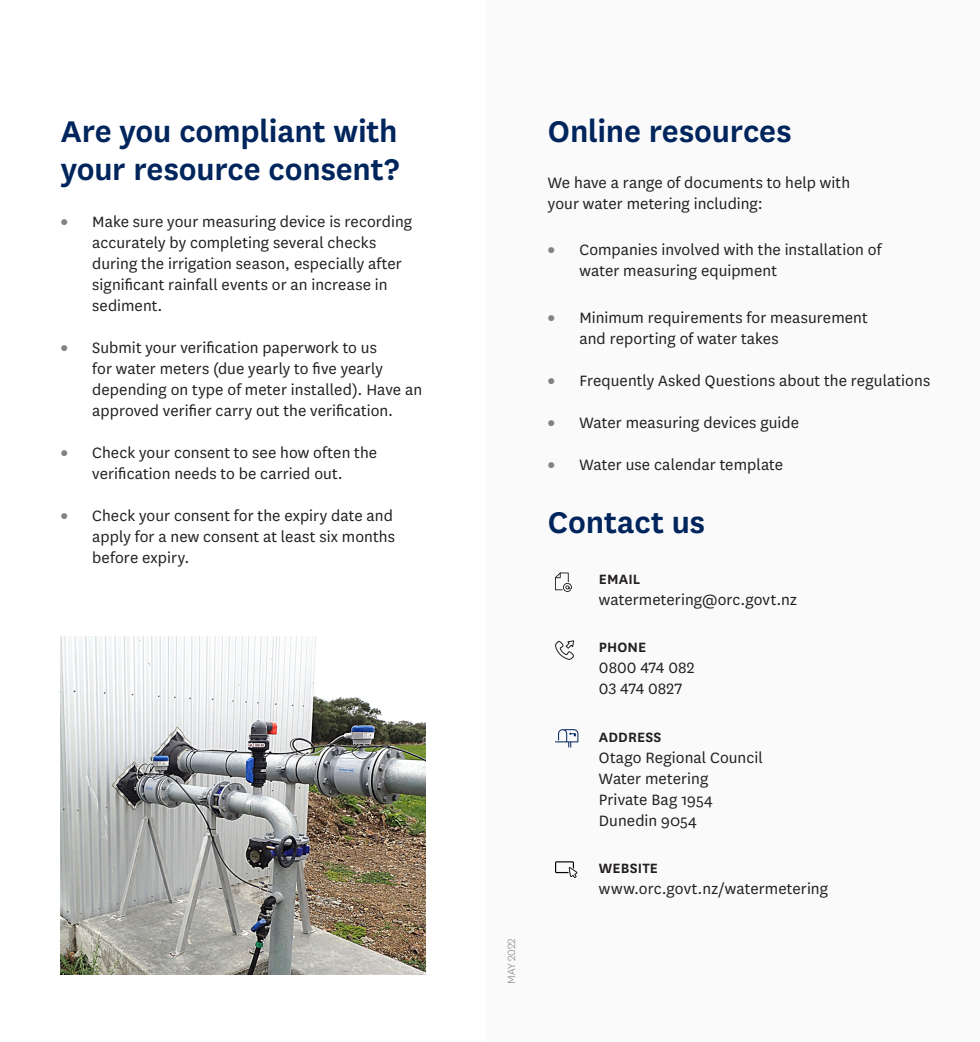
<style>
.page{position:relative;width:980px;height:1042px;background:#fff}
.page>*{position:absolute;margin:0;border:0;box-sizing:border-box;transform-origin:0 0}
.t1{font:600 35px/38.5px "National";letter-spacing:-.005em;color:#00255d}
.Body{font:17.5px/21px "National";letter-spacing:.005em;color:#231f20}
.Body-2{font:600 15.75px "National";letter-spacing:.01em;color:#231f20}
.t2{font:300 12.25px "National";color:#808285}
.s1{font-weight:900;color:#808285}
</style>
<div class="page">
<img style="left:61px;top:637px;width:364px;height:338px">
<div style="left:486px;top:0;width:494px;height:1042px;background:#fafafa"></div>
<svg style="left:555px;top:572px;width:17px;height:20px"></svg>
<svg style="left:555px;top:640px;width:19px;height:20px"></svg>
<svg style="left:555px;top:729px;width:23px;height:18px"></svg>
<svg style="left:555px;top:861px;width:22px;height:17px"></svg>
<p class="t1" style="left:61px;top:110px;width:340px">Are you compliant with your resource consent?</p>
<p class="Body" style="left:92px;top:210px;width:321px;text-indent:-32px"><span class="s1">•</span> Make sure your measuring device is recording accurately by completing several checks during the irrigation season, especially after significant rainfall events or an increase in sediment.</p>
<p class="Body" style="left:92px;top:336px;width:331px;text-indent:-32px"><span class="s1">•</span> Submit your verification paperwork to us<br>for water meters (due yearly to five yearly depending on type of meter installed). Have an approved verifier carry out the verification.</p>
<p class="Body" style="left:61px;top:441px;width:318px;text-align:center"><span class="s1">•</span> Check your consent to see how often the verification needs to be carried out.</p>
<p class="Body" style="left:92px;top:504px;width:304px;text-align:justify;text-indent:-32px"><span class="s1">•</span> Check your consent for the expiry date and apply for a new consent at least six months before expiry.</p>
<p class="t2" style="left:504px;top:984px;width:47px;rotate:-90deg">MAY 2022</p>
<p class="t1" style="left:548px;top:110px;width:245px">Online resources</p>
<p class="Body" style="left:548px;top:172px;width:304px">We have a range of documents to help with your water metering including:</p>
<p class="Body" style="left:579px;top:239px;width:303px;text-indent:-32px"><span class="s1">•</span> Companies involved with the installation of water measuring equipment</p>
<p class="Body" style="left:579px;top:306px;width:290px;text-indent:-32px"><span class="s1">•</span> Minimum requirements for measurement and reporting of water takes</p>
<p class="Body" style="left:548px;top:369px;width:384px"><span class="s1">•</span> Frequently Asked Questions about the regulations</p>
<p class="Body" style="left:548px;top:411px;width:253px"><span class="s1">•</span> Water measuring devices guide</p>
<p class="Body" style="left:548px;top:453px;width:237px"><span class="s1">•</span> Water use calendar template</p>
<p class="t1" style="left:548px;top:501px;width:159px">Contact us</p>
<p class="Body-2" style="left:599px;top:568px;width:43px">EMAIL</p>
<p class="Body" style="left:599px;top:589px;width:199px">watermetering@orc.govt.nz</p>
<p class="Body-2" style="left:599px;top:636px;width:49px">PHONE</p>
<p class="Body" style="left:599px;top:656px;width:97px">0800 474 082</p>
<p class="Body" style="left:599px;top:677px;width:85px">03 474 0827</p>
<p class="Body-2" style="left:599px;top:726px;width:64px">ADDRESS</p>
<p class="Body" style="left:599px;top:746px;width:165px">Otago Regional Council</p>
<p class="Body" style="left:599px;top:767px;width:111px">Water metering</p>
<p class="Body" style="left:599px;top:788px;width:115px">Private Bag 1954</p>
<p class="Body" style="left:599px;top:809px;width:99px">Dunedin 9054</p>
<p class="Body-2" style="left:599px;top:857px;width:61px">WEBSITE</p>
<p class="Body" style="left:599px;top:877px;width:231px">www.orc.govt.nz/watermetering</p>
</div>
